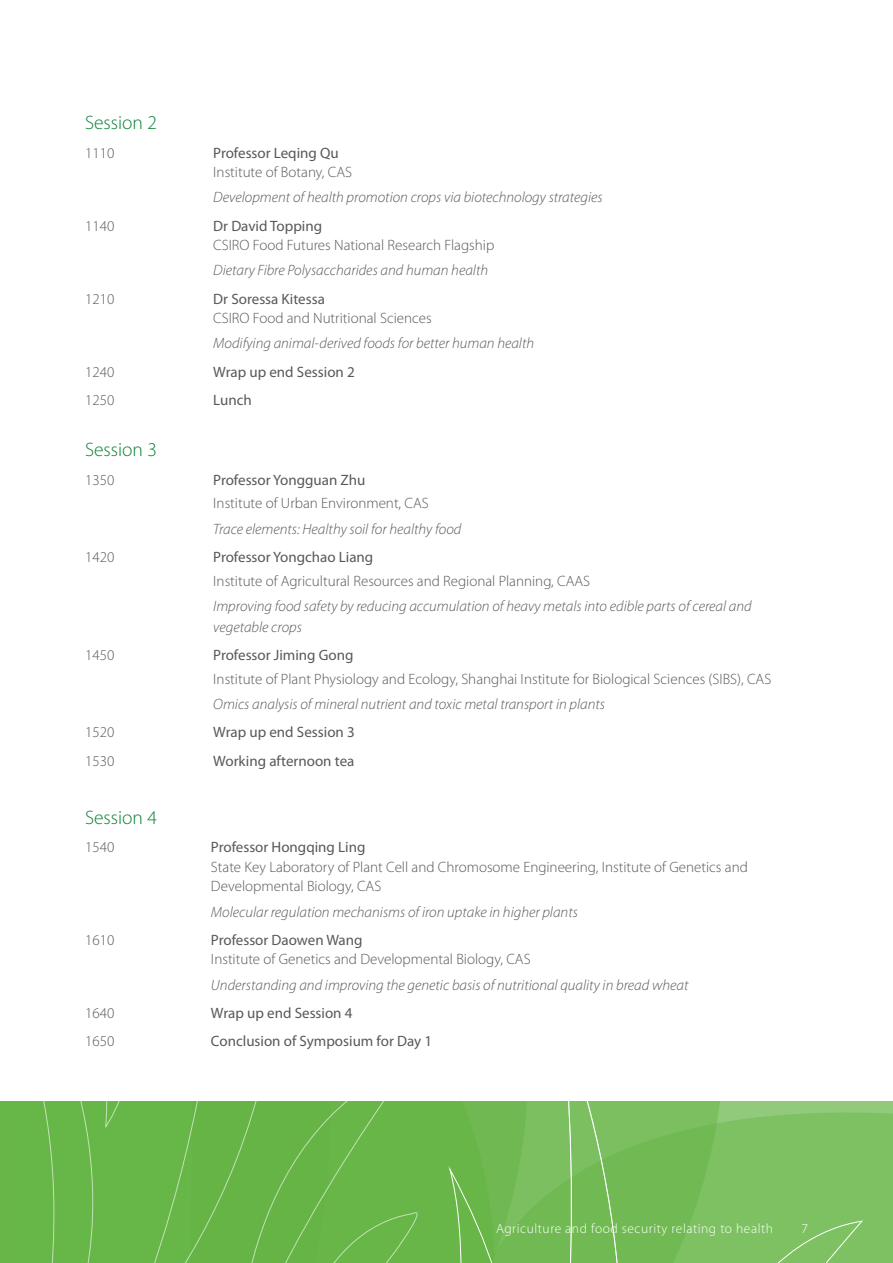
<style>
.page{position:relative;width:893px;height:1263px;background:#fff}
.page>*{position:absolute;margin:0;border:0;box-sizing:border-box;transform-origin:0 0}
.Program_h2{font:300 19.5px "Myriad Pro";color:#0b8136}
.program_body_italics{font:italic 300 15px/21px "Myriad Pro";color:#57585a}
.program_body{font:300 15px/19.5px "Myriad Pro";color:#57585a}
.Program_h2-2{font:15px "Myriad Pro";color:#57585a}
.body{font:300 13.5px "Myriad Pro";letter-spacing:.04em;color:#fff}
</style>
<div class="page">
<div style="left:864px;top:1111px;width:29px;height:152px;background:#7ec163"></div>
<div style="left:150px;top:1101px;width:84px;height:162px;background:#65b445"></div>
<div style="left:112px;top:1127px;width:38px;height:136px;background:#67b648"></div>
<div style="left:112px;top:1101px;width:96px;height:26px;background:#67b648"></div>
<svg style="left:234px;top:1101px;width:630px;height:162px;background:#73bb55"></svg>
<div style="left:0;top:1101px;width:112px;height:162px;background:#67b648"></div>
<p class="Program_h2" style="left:85px;top:111px;width:73px">Session 2</p>
<p class="program_body" style="left:85px;top:143px;width:31px">1110</p>
<p class="Program_h2-2" style="left:213px;top:143px;width:127px">Professor Leqing Qu</p>
<p class="program_body" style="left:213px;top:162px;width:140px">Institute of Botany, CAS</p>
<p class="program_body_italics" style="left:213px;top:187px;width:391px">Development of health promotion crops via biotechnology strategies</p>
<p class="program_body" style="left:85px;top:216px;width:31px">1140</p>
<p class="Program_h2-2" style="left:213px;top:216px;width:110px">Dr David Topping</p>
<p class="program_body" style="left:213px;top:235px;width:283px">CSIRO Food Futures National Research Flagship</p>
<p class="program_body_italics" style="left:213px;top:260px;width:276px">Dietary Fibre Polysaccharides and human health</p>
<p class="program_body" style="left:85px;top:289px;width:31px">1210</p>
<p class="Program_h2-2" style="left:213px;top:289px;width:113px">Dr Soressa Kitessa</p>
<p class="program_body" style="left:213px;top:308px;width:220px">CSIRO Food and Nutritional Sciences</p>
<p class="program_body_italics" style="left:213px;top:333px;width:322px">Modifying animal-derived foods for better human health</p>
<p class="program_body" style="left:85px;top:362px;width:31px">1240</p>
<p class="Program_h2-2" style="left:213px;top:362px;width:143px">Wrap up end Session 2</p>
<p class="program_body" style="left:85px;top:390px;width:31px">1250</p>
<p class="Program_h2-2" style="left:213px;top:391px;width:40px">Lunch</p>
<p class="Program_h2" style="left:85px;top:438px;width:73px">Session 3</p>
<p class="program_body" style="left:85px;top:470px;width:31px">1350</p>
<p class="Program_h2-2" style="left:213px;top:470px;width:154px">Professor Yongguan Zhu</p>
<p class="program_body" style="left:213px;top:493px;width:217px">Institute of Urban Environment, CAS</p>
<p class="program_body_italics" style="left:213px;top:518px;width:250px">Trace elements: Healthy soil for healthy food</p>
<p class="program_body" style="left:85px;top:547px;width:31px">1420</p>
<p class="Program_h2-2" style="left:213px;top:548px;width:162px">Professor Yongchao Liang</p>
<p class="program_body" style="left:213px;top:571px;width:378px">Institute of Agricultural Resources and Regional Planning, CAAS</p>
<p class="program_body_italics" style="left:213px;top:595px;width:540px">Improving food safety by reducing accumulation of heavy metals into edible parts of cereal and vegetable crops</p>
<p class="program_body" style="left:85px;top:645px;width:31px">1450</p>
<p class="Program_h2-2" style="left:213px;top:646px;width:142px">Professor Jiming Gong</p>
<p class="program_body" style="left:213px;top:669px;width:560px">Institute of Plant Physiology and Ecology, Shanghai Institute for Biological Sciences (SIBS), CAS</p>
<p class="program_body_italics" style="left:213px;top:693px;width:393px">Omics analysis of mineral nutrient and toxic metal transport in plants</p>
<p class="program_body" style="left:85px;top:722px;width:31px">1520</p>
<p class="Program_h2-2" style="left:213px;top:723px;width:143px">Wrap up end Session 3</p>
<p class="program_body" style="left:85px;top:751px;width:31px">1530</p>
<p class="Program_h2-2" style="left:213px;top:751px;width:143px">Working afternoon tea</p>
<p class="Program_h2" style="left:85px;top:806px;width:73px">Session 4</p>
<p class="program_body" style="left:85px;top:837px;width:31px">1540</p>
<p class="Program_h2-2" style="left:211px;top:838px;width:156px">Professor Hongqing Ling</p>
<p class="program_body" style="left:211px;top:857px;width:538px">State Key Laboratory of Plant Cell and Chromosome Engineering, Institute of Genetics and<br>Developmental Biology, CAS</p>
<p class="program_body_italics" style="left:211px;top:901px;width:368px">Molecular regulation mechanisms of iron uptake in higher plants</p>
<p class="program_body" style="left:85px;top:930px;width:31px">1610</p>
<p class="Program_h2-2" style="left:211px;top:931px;width:153px">Professor Daowen Wang</p>
<p class="program_body" style="left:211px;top:949px;width:321px">Institute of Genetics and Developmental Biology, CAS</p>
<p class="program_body_italics" style="left:211px;top:974px;width:479px">Understanding and improving the genetic basis of nutritional quality in bread wheat</p>
<p class="program_body" style="left:85px;top:1003px;width:31px">1640</p>
<p class="Program_h2-2" style="left:211px;top:1004px;width:143px">Wrap up end Session 4</p>
<p class="program_body" style="left:85px;top:1031px;width:31px">1650</p>
<p class="Program_h2-2" style="left:211px;top:1032px;width:223px">Conclusion of Symposium for Day 1</p>
<p class="body" style="left:496px;top:1220px;width:278px">Agriculture and food security relating to health</p>
<p class="body" style="left:801px;top:1220px;width:8px">7</p>
</div>
